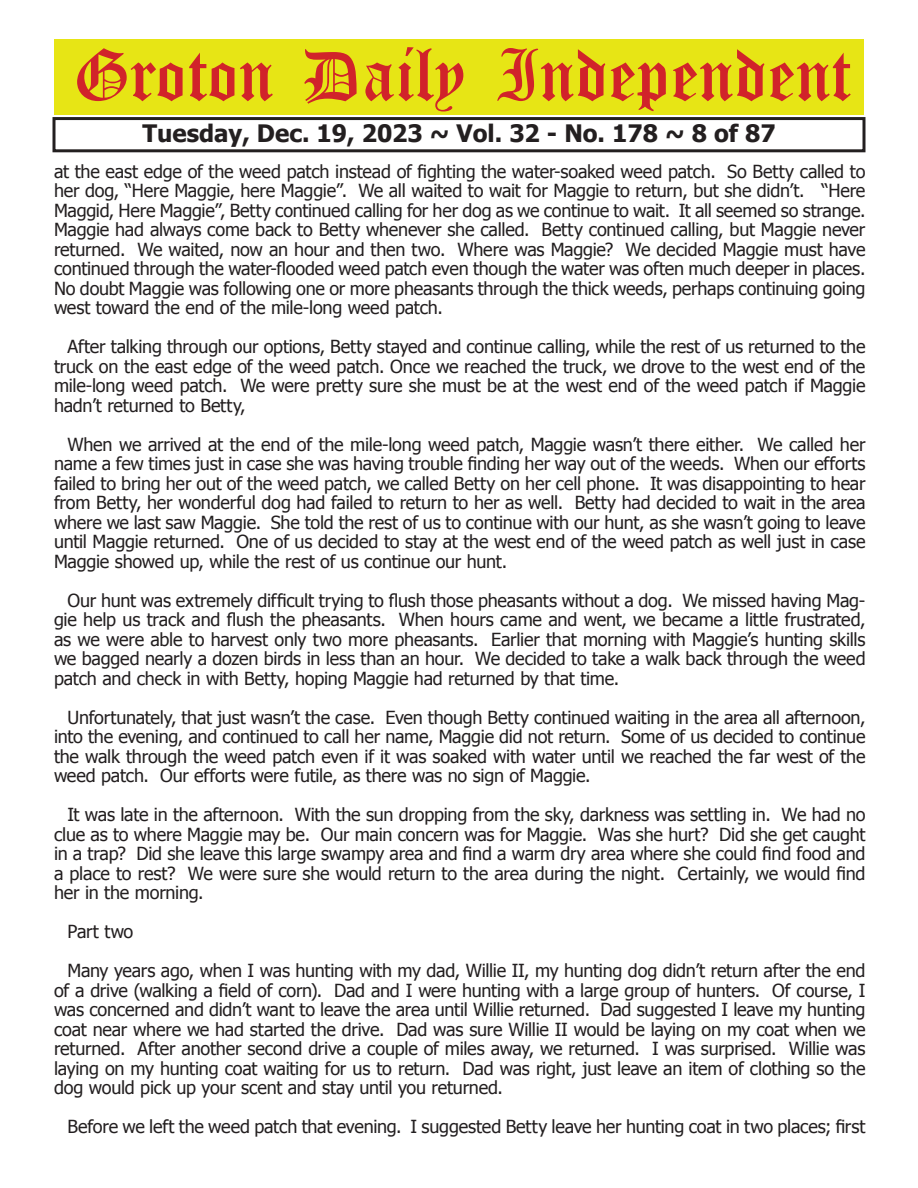
<style>
.page{position:relative;width:918px;height:1188px;background:#fff}
.page>*{position:absolute;margin:0;border:0;box-sizing:border-box;transform-origin:0 0}
.t1{font:54px "Old English Five";color:#d1232a}
.t2{font:700 24px "Tahoma";color:#231f20}
.t3{font:18px/19.5px "Tahoma";letter-spacing:-.01em;color:#231f20;text-align:justify}
</style>
<div class="page">
<div style="left:52px;top:117px;width:814px;height:35px;border:3px solid #231f20"></div>
<div style="left:54px;top:40px;width:810px;height:75px;background:#e7e515"></div>
<h1 class="t1" style="left:73px;top:50px;width:779px">Groton Daily Independent</h1>
<h2 class="t2" style="left:142px;top:116px;width:635px">Tuesday, Dec. 19, 2023 ~ Vol. 32 - No. 178 ~ 8 of 87</h2>
<p class="t3" style="left:54px;top:161px;width:813px">at the east edge of the weed patch instead of fighting the water-soaked weed patch. So Betty called to her dog, “Here Maggie, here Maggie”. We all waited to wait for Maggie to return, but she didn’t. “Here Maggid, Here Maggie”, Betty continued calling for her dog as we continue to wait. It all seemed so strange.<br>Maggie had always come back to Betty whenever she called. Betty continued calling, but Maggie never returned. We waited, now an hour and then two. Where was Maggie? We decided Maggie must have continued through the water-flooded weed patch even though the water was often much deeper in places.<br>No doubt Maggie was following one or more pheasants through the thick weeds, perhaps continuing going west toward the end of the mile-long weed patch.</p>
<p class="t3" style="left:54px;top:336px;width:813px;text-indent:14px">After talking through our options, Betty stayed and continue calling, while the rest of us returned to the truck on the east edge of the weed patch. Once we reached the truck, we drove to the west end of the mile-long weed patch. We were pretty sure she must be at the west end of the weed patch if Maggie hadn’t returned to Betty,</p>
<p class="t3" style="left:54px;top:434px;width:813px;text-indent:14px">When we arrived at the end of the mile-long weed patch, Maggie wasn’t there either. We called her name a few times just in case she was having trouble finding her way out of the weeds. When our efforts failed to bring her out of the weed patch, we called Betty on her cell phone. It was disappointing to hear from Betty, her wonderful dog had failed to return to her as well. Betty had decided to wait in the area where we last saw Maggie. She told the rest of us to continue with our hunt, as she wasn’t going to leave until Maggie returned. One of us decided to stay at the west end of the weed patch as well just in case Maggie showed up, while the rest of us continue our hunt.</p>
<p class="t3" style="left:54px;top:590px;width:813px;text-indent:14px">Our hunt was extremely difficult trying to flush those pheasants without a dog. We missed having Mag&shy;gie help us track and flush the pheasants. When hours came and went, we became a little frustrated, as we were able to harvest only two more pheasants. Earlier that morning with Maggie’s hunting skills we bagged nearly a dozen birds in less than an hour. We decided to take a walk back through the weed patch and check in with Betty, hoping Maggie had returned by that time.</p>
<p class="t3" style="left:54px;top:707px;width:813px;text-indent:14px">Unfortunately, that just wasn’t the case. Even though Betty continued waiting in the area all afternoon, into the evening, and continued to call her name, Maggie did not return. Some of us decided to continue the walk through the weed patch even if it was soaked with water until we reached the far west of the weed patch. Our efforts were futile, as there was no sign of Maggie.</p>
<p class="t3" style="left:54px;top:804px;width:813px;text-indent:14px">It was late in the afternoon. With the sun dropping from the sky, darkness was settling in. We had no clue as to where Maggie may be. Our main concern was for Maggie. Was she hurt? Did she get caught in a trap? Did she leave this large swampy area and find a warm dry area where she could find food and a place to rest? We were sure she would return to the area during the night. Certainly, we would find her in the morning.</p>
<p class="t3" style="left:68px;top:911px;width:800px;line-height:39px">Part two<br>Many years ago, when I was hunting with my dad, Willie II, my hunting dog didn’t return after the end</p>
<p class="t3" style="left:54px;top:980px;width:813px">of a drive (walking a field of corn). Dad and I were hunting with a large group of hunters. Of course, I was concerned and didn’t want to leave the area until Willie returned. Dad suggested I leave my hunting coat near where we had started the drive. Dad was sure Willie II would be laying on my coat when we returned. After another second drive a couple of miles away, we returned. I was surprised. Willie was laying on my hunting coat waiting for us to return. Dad was right, just leave an item of clothing so the dog would pick up your scent and stay until you returned.</p>
<p class="t3" style="left:68px;top:1116px;width:799px">Before we left the weed patch that evening. I suggested Betty leave her hunting coat in two places; first</p>
</div>
